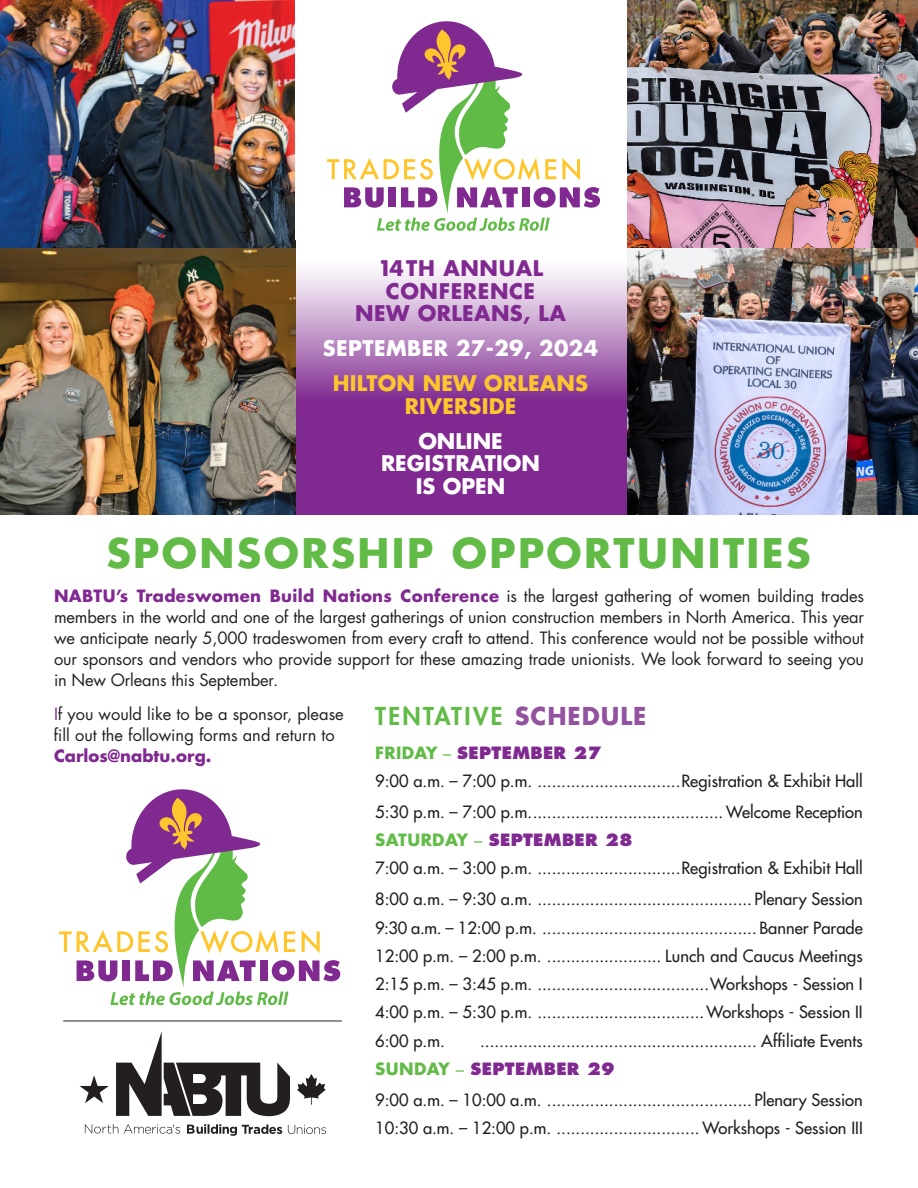
<style>
.page{position:relative;width:918px;height:1188px;background:#fff}
.page>*{position:absolute;margin:0;border:0;box-sizing:border-box;transform-origin:0 0}
.t1{font:700 39.75px "Futura Std";letter-spacing:.06em;color:#62bb47}
.t2{font:800 24px "Futura Std";letter-spacing:.1em;color:#62bb47}
.t3{font:700 21px/22.5px "Futura Std";letter-spacing:.03em;color:#802990;text-align:center}
.t4{font:700 21px/22.5px "Futura Std";letter-spacing:.01em;color:#fec62e;text-align:center}
.t5{font:700 21px/22.5px "Futura Std";color:#fff;text-align:center}
.t6{font:700 21px "Futura Std";letter-spacing:.02em;color:#fff}
.t7{font:500 16.5px/28.2px "Futura Std";color:#231f20}
.t8{font:16.5px/21px "Futura Std";color:#231f20;text-align:justify}
.t9{font:700 16.5px "Futura Std";color:#802990}
.s1{font-weight:700;color:#802990}
.s2{color:#802990}
.s3{font-weight:700;color:#9252a0}
.s4{font-weight:700;color:#62bb47}
.s5{font-weight:400;color:#62bb47}
.s6{font-weight:800;color:#802990}
</style>
<div class="page">
<svg style="left:296px;top:269px;width:331px;height:246px;background:#a262ad"></svg>
<img style="left:0;top:0;width:296px;height:248px">
<img style="left:627px;top:0;width:291px;height:515px">
<img style="left:0;top:248px;width:296px;height:267px">
<svg style="left:327px;top:21px;width:273px;height:210px"></svg>
<svg style="left:59px;top:789px;width:281px;height:216px"></svg>
<svg style="left:80px;top:1075px;width:29px;height:28px"></svg>
<svg style="left:297px;top:1074px;width:29px;height:31px"></svg>
<svg style="left:116px;top:1031px;width:174px;height:85px"></svg>
<svg style="left:85px;top:1124px;width:33px;height:10px"></svg>
<svg style="left:124px;top:1124px;width:56px;height:10px"></svg>
<svg style="left:187px;top:1124px;width:95px;height:12px"></svg>
<svg style="left:288px;top:1125px;width:38px;height:9px"></svg>
<hr style="left:63px;top:1021px;width:279px;height:1px;background:#231f20">
<p class="t3" style="left:355px;top:259px;width:212px">14TH ANNUAL<br>CONFERENCE<br>NEW ORLEANS, LA</p>
<p class="t6" style="left:323px;top:339px;width:277px">SEPTEMBER 27-29, 2024</p>
<p class="t4" style="left:333px;top:374px;width:257px">HILTON NEW ORLEANS<br>RIVERSIDE</p>
<p class="t5" style="left:381px;top:432px;width:160px">ONLINE<br>REGISTRATION<br>IS OPEN</p>
<h1 class="t1" style="left:106px;top:535px;width:706px">SPONSORSHIP OPPORTUNITIES</h1>
<p class="t8" style="left:54px;top:587px;width:812px"><span class="s1">NABTU’s Tradeswomen Build Nations Conference</span> is the largest gathering of women building trades members in the world and one of the largest gatherings of union construction members in North America. This year we anticipate nearly 5,000 tradeswomen from every craft to attend. This conference would not be possible without our sponsors and vendors who provide support for these amazing trade unionists. We look forward to seeing you in New Orleans this September.</p>
<p class="t8" style="left:54px;top:705px;width:291px"><span class="s2">I</span>f you would like to be a sponsor, please</p>
<h2 class="t2" style="left:375px;top:705px;width:273px">TENTATIVE <span class="s3">SCHEDULE</span></h2>
<p class="t8" style="left:54px;top:726px;width:282px">fill out the following forms and return to</p>
<p class="t9" style="left:54px;top:748px;width:159px">Carlos@nabtu.org.</p>
<p class="t7" style="left:375px;top:740px;width:489px"><span class="s4">FRIDAY</span> <span class="s5">–</span> <span class="s6">SEPTEMBER 27<br></span>9:00 a.m. – 7:00 p.m. ..............................Registration &amp; Exhibit Hall</p>
<p class="t7" style="left:375px;top:799px;width:489px">5:30 p.m. – 7:00 p.m. ........................................ Welcome Reception<br><span class="s4">SATURDAY</span> <span class="s5">–</span> <span class="s6">SEPTEMBER 28<br></span>7:00 a.m. – 3:00 p.m. ..............................Registration &amp; Exhibit Hall</p>
<p class="t7" style="left:375px;top:886px;width:489px;text-align:justify">8:00 a.m. – 9:30 a.m. ............................................. Plenary Session 9:30 a.m. – 12:00 p.m. ............................................. Banner Parade 12:00 p.m. – 2:00 p.m. ........................ Lunch and Caucus Meetings 2:15 p.m. – 3:45 p.m. ....................................Workshops - Session I 4:00 p.m. – 5:30 p.m. ...................................Workshops - Session II 6:00 p.m.</p>
<p class="t7" style="left:375px;top:1027px;width:489px;text-indent:105px">.......................................................... Affiliate Events<br><span class="s4">SUNDAY</span> <span class="s5">–</span> <span class="s6">SEPTEMBER 29</span></p>
<p class="t7" style="left:375px;top:1087px;width:489px">9:00 a.m. – 10:00 a.m. ........................................... Plenary Session<br>10:30 a.m. – 12:00 p.m. .............................. Workshops - Session III</p>
</div>
